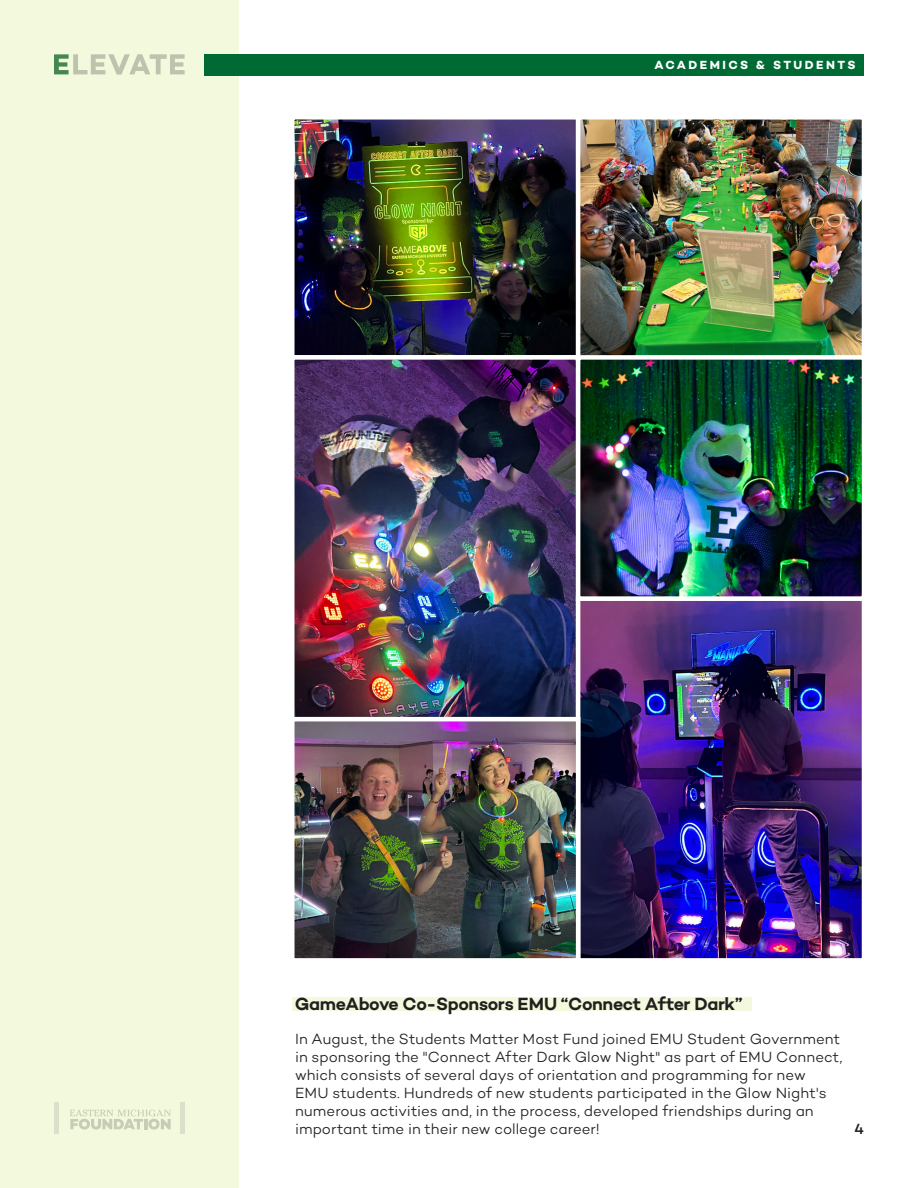
<style>
.page{position:relative;width:918px;height:1188px;background:#fff}
.page>*{position:absolute;margin:0;border:0;box-sizing:border-box;transform-origin:0 0}
.t1{font:600 18px "Campton";letter-spacing:-.025em;color:#231f20}
.t2{font:300 15px/18px "Campton";color:#231f20}
.t3{font:500 15px "Campton";color:#231f20}
.t4{font:700 12px "Campton";letter-spacing:.21em;color:#fff}
</style>
<div class="page">
<div style="left:0;top:0;width:239px;height:1188px;background:#f2f9dc"></div>
<svg style="left:54px;top:54px;width:131px;height:21px"></svg>
<div style="left:204px;top:54px;width:660px;height:21px;background:#006a35"></div>
<div style="left:292px;top:997px;width:460px;height:14px;background:#f2f9dc"></div>
<img style="left:295px;top:120px;width:566px;height:838px">
<div style="left:290px;top:115px;width:290px;height:245px;border:4px solid #fff"></div>
<div style="left:290px;top:355px;width:290px;height:366px;border:4px solid #fff"></div>
<div style="left:576px;top:596px;width:290px;height:367px;border:4px solid #fff"></div>
<div style="left:290px;top:717px;width:290px;height:246px;border:4px solid #fff"></div>
<div style="left:576px;top:115px;width:290px;height:246px;border:4px solid #fff"></div>
<div style="left:576px;top:355px;width:290px;height:246px;border:4px solid #fff"></div>
<p class="t4" style="left:654px;top:58px;width:203px">ACADEMICS &amp; STUDENTS</p>
<p class="t1" style="left:295px;top:993px;width:449px">GameAbove Co-Sponsors EMU “Connect After Dark”</p>
<p class="t2" style="left:295px;top:1030px;width:549px">In August, the Students Matter Most Fund joined EMU Student Government in sponsoring the "Connect After Dark Glow Night" as part of EMU Connect, which consists of several days of orientation and programming for new EMU students. Hundreds of new students participated in the Glow Night's numerous activities and, in the process, developed friendships during an important time in their new college career!</p>
<p class="t3" style="left:854px;top:1119px;width:11px">4</p>
</div>
